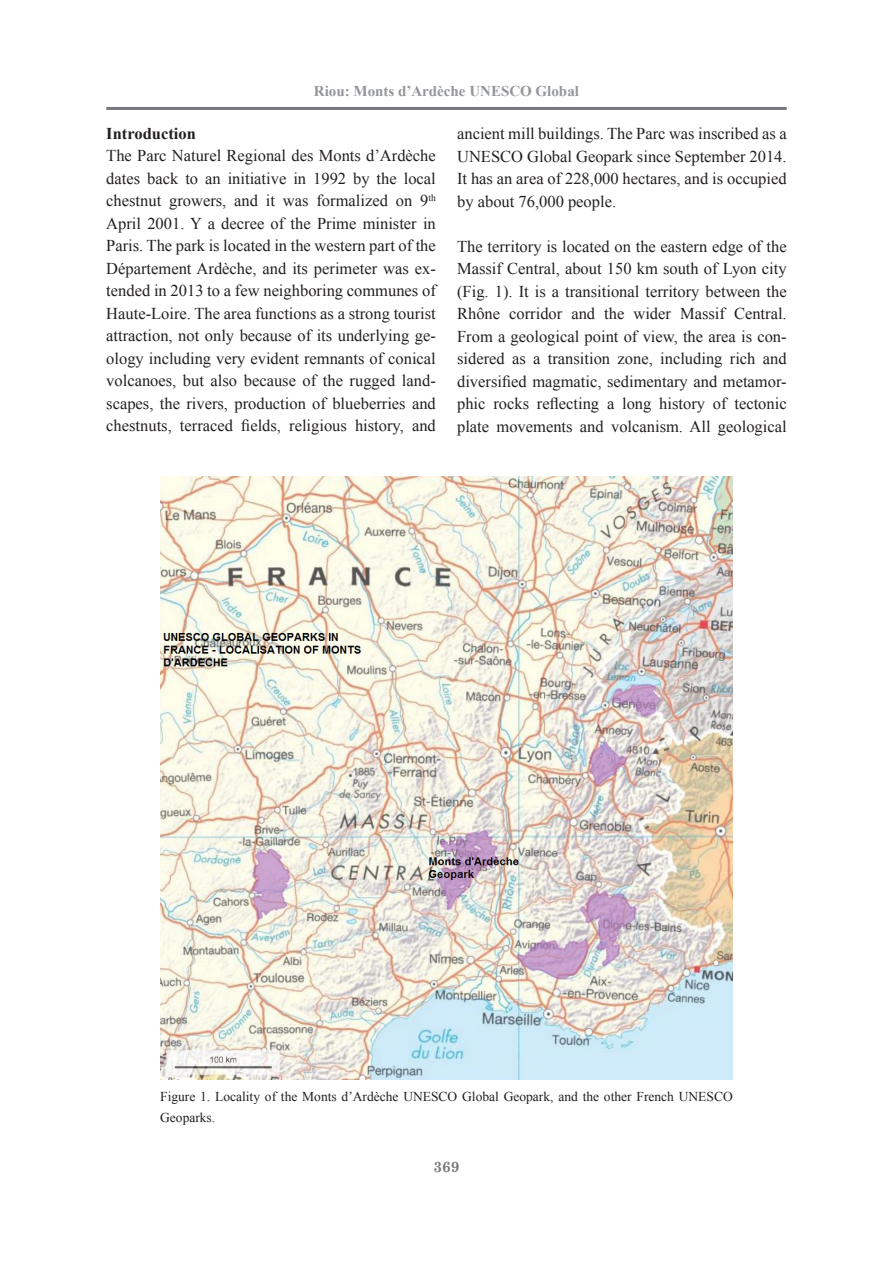
<style>
.page{position:relative;width:893px;height:1263px;background:#fff}
.page>*{position:absolute;margin:0;border:0;box-sizing:border-box;transform-origin:0 0}
.t1{font:16.5px/22.5px "Times New Roman";color:#231f20;text-align:justify}
.t2{font:700 16.5px "Times New Roman";color:#231f20}
.t3{font:700 15px "Times New Roman";color:#939598}
.t4{font:700 15px "Century Schoolbook";color:#76787b}
.t5{font:13.5px/21px "Times New Roman";color:#231f20}
</style>
<div class="page">
<hr style="left:106px;top:107px;width:681px;height:3px;background:#76787b">
<img style="left:160px;top:476px;width:573px;height:603px">
<p class="t3" style="left:314px;top:80px;width:267px">Riou: Monts d’Ardèche UNESCO Global</p>
<p class="t2" style="left:106px;top:122px;width:91px">Introduction</p>
<p class="t1" style="left:106px;top:144px;width:331px">The Parc Naturel Regional des Monts d’Ardèche dates back to an initiative in 1992 by the local chestnut growers, and it was formalized on 9<sup>th </sup>April 2001. Y a decree of the Prime minister in Paris. The park is located in the western part of the Département Ardèche, and its perimeter was ex&shy;tended in 2013 to a few neighboring communes of Haute-Loire. The area functions as a strong tourist attraction, not only because of its underlying ge&shy;ology including very evident remnants of conical volcanoes, but also because of the rugged land&shy;scapes, the rivers, production of blueberries and chestnuts, terraced fields, religious history, and</p>
<p class="t1" style="left:457px;top:122px;width:331px">ancient mill buildings. The Parc was inscribed as a UNESCO Global Geopark since September 2014.<br>It has an area of 228,000 hectares, and is occupied by about 76,000 people.</p>
<p class="t1" style="left:457px;top:234px;width:331px">The territory is located on the eastern edge of the Massif Central, about 150 km south of Lyon city (Fig. 1). It is a transitional territory between the Rhône corridor and the wider Massif Central.<br>From a geological point of view, the area is con&shy;sidered as a transition zone, including rich and diversified magmatic, sedimentary and metamor&shy;phic rocks reflecting a long history of tectonic plate movements and volcanism. All geological</p>
<p class="t5" style="left:160px;top:1085px;width:574px">Figure 1. Locality of the Monts d’Ardèche UNESCO Global Geopark, and the other French UNESCO<br>Geoparks.</p>
<p class="t4" style="left:434px;top:1157px;width:27px">369</p>
</div>
